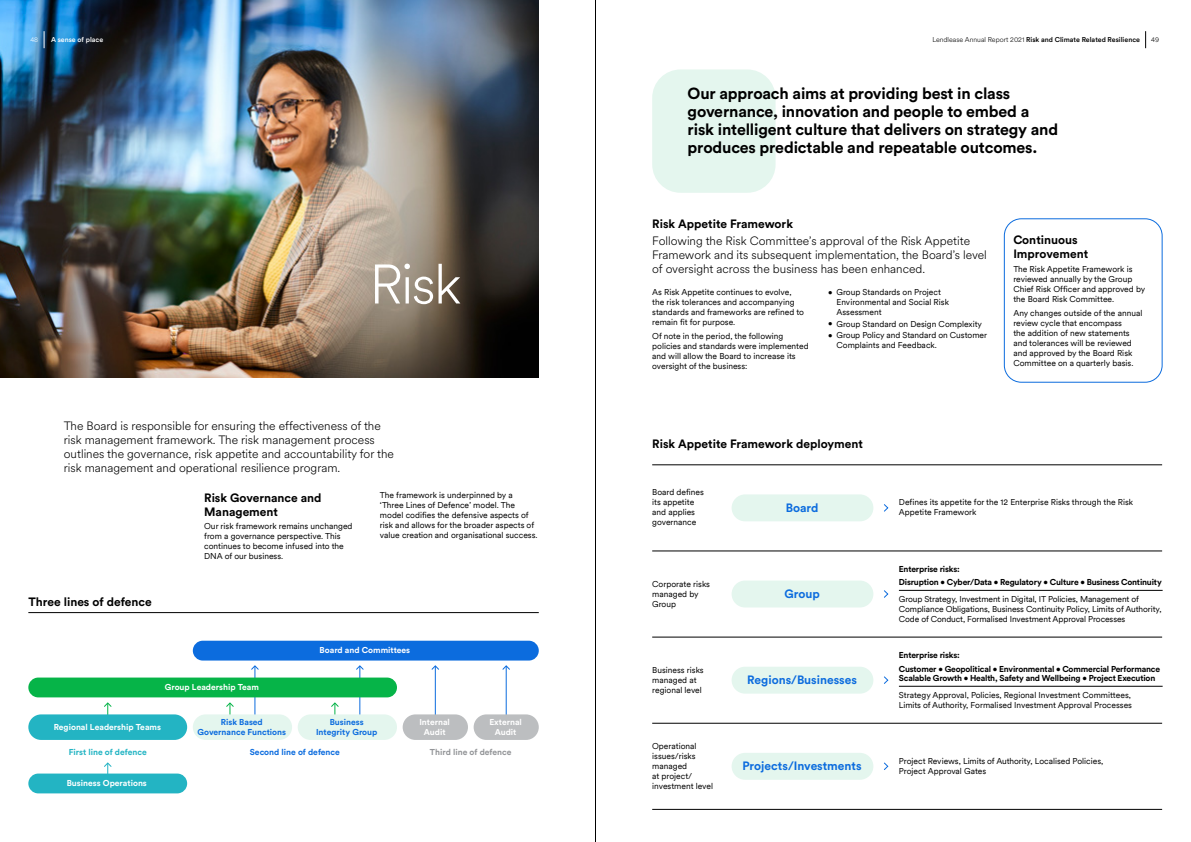
<style>
.page{position:relative;width:1191px;height:842px;background:#fff}
.page>*{position:absolute;margin:0;border:0;box-sizing:border-box;transform-origin:0 0}
.t1{font:300 55px "Circular XX";color:#fff}
.t2{font:700 16px/18px "Circular Std";letter-spacing:-.01em;color:#000}
.t3{font:300 12px/14px "Circular XX";color:#000}
.t4{font:700 12px/14px "Circular Std";color:#000}
.t5{font:700 12px "Circular Std";color:#0c6cde}
.t6{font:8.5px/10px "Circular XXTT";color:#000}
.t7{font:700 8.5px/13.8px "Circular Std";letter-spacing:-.02em;color:#000}
.t8{font:700 8.5px/9.5px "Circular Std";color:#fff;text-align:center}
.t9{font:700 8.5px/9.5px "Circular Std";color:#0c6cde;text-align:center}
.t10{font:700 8.5px "Circular Std";color:#23b4c3}
.t11{font:700 8.5px "Circular Std";color:#939598}
.t12{font:500 7px "Circular Std";color:#000}
.t13{font:500 7px "Circular Std";color:#fff}
.t14{font:300 7px "Circular XX";color:#fff}
.t15{font:300 7px "Circular XX";color:#000}
.s1{font-family:"Circular XX";font-weight:300}
.s2{font-family:"Circular Std";font-size:8px}
</style>
<div class="page">
<img style="left:0;top:0;width:539px;height:377px">
<hr style="left:28px;top:612px;width:511px;height:1px;background:#000">
<hr style="left:506px;top:667px;width:1px;height:57px;background:#0c6cde">
<svg style="left:502px;top:665px;width:8px;height:6px"></svg>
<hr style="left:435px;top:667px;width:1px;height:57px;background:#0c6cde">
<svg style="left:431px;top:665px;width:8px;height:6px"></svg>
<hr style="left:359px;top:667px;width:1px;height:57px;background:#0c6cde">
<svg style="left:356px;top:665px;width:8px;height:6px"></svg>
<hr style="left:254px;top:667px;width:1px;height:57px;background:#0c6cde">
<svg style="left:251px;top:665px;width:8px;height:6px"></svg>
<svg style="left:331px;top:702px;width:8px;height:12px"></svg>
<svg style="left:226px;top:702px;width:8px;height:12px"></svg>
<svg style="left:104px;top:702px;width:8px;height:12px"></svg>
<svg style="left:104px;top:762px;width:8px;height:11px"></svg>
<div style="left:193px;top:641px;width:346px;height:19px;background:#0c6cde;border-radius:10px"></div>
<div style="left:28px;top:677px;width:369px;height:20px;background:#06b448;border-radius:10px"></div>
<div style="left:28px;top:773px;width:159px;height:20px;background:#23b4c3;border-radius:10px"></div>
<div style="left:28px;top:714px;width:159px;height:26px;background:#23b4c3;border-radius:13px"></div>
<div style="left:193px;top:714px;width:99px;height:26px;background:#e4f6ee;border-radius:13px"></div>
<div style="left:298px;top:714px;width:99px;height:26px;background:#e4f6ee;border-radius:13px"></div>
<div style="left:403px;top:714px;width:65px;height:26px;background:#bcbec0;border-radius:13px"></div>
<div style="left:473px;top:714px;width:66px;height:26px;background:#bcbec0;border-radius:13px"></div>
<div style="left:652px;top:69px;width:123px;height:124px;background:#e4f6ee;border-radius:28px"></div>
<div style="left:1003px;top:218px;width:159px;height:165px;border:1px solid #0c6cde;border-radius:17px"></div>
<hr style="left:899px;top:686px;width:263px;height:1px;background:#000">
<hr style="left:899px;top:590px;width:263px;height:1px;background:#000">
<div style="left:731px;top:494px;width:142px;height:27px;background:#e4f6ee;border-radius:13px"></div>
<div style="left:731px;top:580px;width:142px;height:27px;background:#e4f6ee;border-radius:13px"></div>
<div style="left:731px;top:667px;width:142px;height:27px;background:#e4f6ee;border-radius:13px"></div>
<div style="left:731px;top:753px;width:142px;height:27px;background:#e4f6ee;border-radius:13px"></div>
<svg style="left:884px;top:504px;width:5px;height:8px"></svg>
<svg style="left:884px;top:590px;width:5px;height:8px"></svg>
<svg style="left:884px;top:676px;width:5px;height:8px"></svg>
<svg style="left:884px;top:762px;width:5px;height:8px"></svg>
<hr style="left:652px;top:465px;width:510px;height:1px;background:#000">
<hr style="left:652px;top:551px;width:510px;height:1px;background:#000">
<hr style="left:652px;top:637px;width:510px;height:1px;background:#000">
<hr style="left:652px;top:723px;width:510px;height:1px;background:#000">
<hr style="left:652px;top:809px;width:510px;height:1px;background:#000">
<svg style="left:1145px;top:31px;width:1px;height:17px"></svg>
<svg style="left:44px;top:31px;width:1px;height:17px"></svg>
<hr style="left:595px;top:0;width:1px;height:842px;background:#000">
<p class="t14" style="left:30px;top:34px;width:9px">48</p>
<p class="t13" style="left:51px;top:35px;width:54px">A sense of place</p>
<p class="t12" style="left:932px;top:35px;width:209px"><span class="s1">Lendlease Annual Report 2021</span> Risk and Climate Related Resilience</p>
<p class="t15" style="left:1151px;top:34px;width:9px">49</p>
<h1 class="t1" style="left:369px;top:247px;width:93px">Risk</h1>
<p class="t3" style="left:64px;top:418px;width:331px">The Board is responsible for ensuring the effectiveness of the risk management framework. The risk management process outlines the governance, risk appetite and accountability for the risk management and operational resilience program.</p>
<h3 class="t4" style="left:28px;top:595px;width:125px">Three lines of defence</h3>
<h3 class="t4" style="left:204px;top:490px;width:119px">Risk Governance and<br>Management</h3>
<p class="t6" style="left:204px;top:521px;width:150px">Our risk framework remains unchanged from a governance perspective. This continues to become infused into the<br>DNA of our business.</p>
<p class="t6" style="left:380px;top:490px;width:159px">The framework is underpinned by a ‘Three Lines of Defence’ model. The model codifies the defensive aspects of risk and allows for the broader aspects of value creation and organisational success.</p>
<p class="t8" style="left:165px;top:682px;width:96px">Group Leadership Team</p>
<p class="t8" style="left:319px;top:645px;width:92px">Board and Committees</p>
<p class="t8" style="left:54px;top:722px;width:109px">Regional Leadership Teams</p>
<p class="t9" style="left:198px;top:717px;width:90px">Risk Based<br>Governance Functions</p>
<p class="t9" style="left:316px;top:717px;width:63px">Business<br>Integrity Group</p>
<p class="t8" style="left:419px;top:717px;width:32px">Internal<br>Audit</p>
<p class="t8" style="left:489px;top:717px;width:34px">External<br>Audit</p>
<p class="t10" style="left:69px;top:747px;width:80px">First line of defence</p>
<p class="t9" style="left:250px;top:747px;width:92px">Second line of defence</p>
<p class="t11" style="left:430px;top:747px;width:83px">Third line of defence</p>
<p class="t8" style="left:67px;top:778px;width:82px">Business Operations</p>
<h2 class="t2" style="left:687px;top:84px;width:372px">Our approach aims at providing best in class governance, innovation and people to embed a risk intelligent culture that delivers on strategy and produces predictable and repeatable outcomes.</h2>
<h3 class="t4" style="left:652px;top:217px;width:142px">Risk Appetite Framework</h3>
<h3 class="t3" style="left:652px;top:233px;width:336px">Following the Risk Committee’s approval of the Risk Appetite<br>Framework and its subsequent implementation, the Board’s level of oversight across the business has been enhanced.</h3>
<p class="t6" style="left:652px;top:287px;width:153px">As Risk Appetite continues to evolve, the risk tolerances and accompanying standards and frameworks are refined to remain fit for purpose.</p>
<p class="t6" style="left:652px;top:331px;width:158px">Of note in the period, the following policies and standards were implemented and will allow the Board to increase its oversight of the business:</p>
<p class="t6" style="left:836px;top:287px;width:114px;text-indent:-9px"><span class="s2">•</span> Group Standards on Project<br>Environmental and Social Risk<br>Assessment</p>
<p class="t6" style="left:828px;top:318px;width:155px"><span class="s2">•</span> Group Standard on Design Complexity</p>
<p class="t6" style="left:836px;top:330px;width:152px;text-indent:-9px"><span class="s2">•</span> Group Policy and Standard on Customer<br>Complaints and Feedback.</p>
<h3 class="t4" style="left:1013px;top:232px;width:76px">Continuous<br>Improvement</h3>
<p class="t6" style="left:1013px;top:263px;width:133px">The Risk Appetite Framework is reviewed annually by the Group<br>Chief Risk Officer and approved by the Board Risk Committee.</p>
<p class="t6" style="left:1013px;top:307px;width:131px">Any changes outside of the annual review cycle that encompass<br>the addition of new statements and tolerances will be reviewed and approved by the Board Risk<br>Committee on a quarterly basis.</p>
<h3 class="t4" style="left:652px;top:436px;width:212px">Risk Appetite Framework deployment</h3>
<p class="t6" style="left:652px;top:487px;width:53px">Board defines its appetite and applies governance</p>
<p class="t6" style="left:899px;top:497px;width:236px">Defines its appetite for the 12 Enterprise Risks through the Risk<br>Appetite Framework</p>
<h3 class="t5" style="left:785px;top:500px;width:34px">Board</h3>
<p class="t6" style="left:652px;top:578px;width:59px">Corporate risks managed by<br>Group</p>
<p class="t6" style="left:652px;top:664px;width:53px">Business risks managed at regional level</p>
<p class="t6" style="left:652px;top:740px;width:62px">Operational issues/risks managed<br>at project/ investment level</p>
<h3 class="t5" style="left:784px;top:586px;width:37px">Group</h3>
<h3 class="t5" style="left:747px;top:672px;width:111px">Regions/Businesses</h3>
<h3 class="t5" style="left:742px;top:758px;width:121px">Projects/Investments</h3>
<p class="t7" style="left:899px;top:562px;width:264px">Enterprise risks:<br>Disruption • Cyber/Data • Regulatory • Culture • Business Continuity</p>
<p class="t6" style="left:899px;top:594px;width:264px">Group Strategy, Investment in Digital, IT Policies, Management of<br>Compliance Obligations, Business Continuity Policy, Limits of Authority,<br>Code of Conduct, Formalised Investment Approval Processes</p>
<p class="t7" style="left:899px;top:648px;width:263px">Enterprise risks:<br>Customer • Geopolitical • Environmental • Commercial Performance</p>
<p class="t7" style="left:899px;top:671px;width:258px">Scalable Growth • Health, Safety and Wellbeing • Project Execution</p>
<p class="t6" style="left:899px;top:689px;width:235px">Strategy Approval, Policies, Regional Investment Committees,<br>Limits of Authority, Formalised Investment Approval Processes</p>
<p class="t6" style="left:899px;top:755px;width:206px">Project Reviews, Limits of Authority, Localised Policies,<br>Project Approval Gates</p>
</div>
